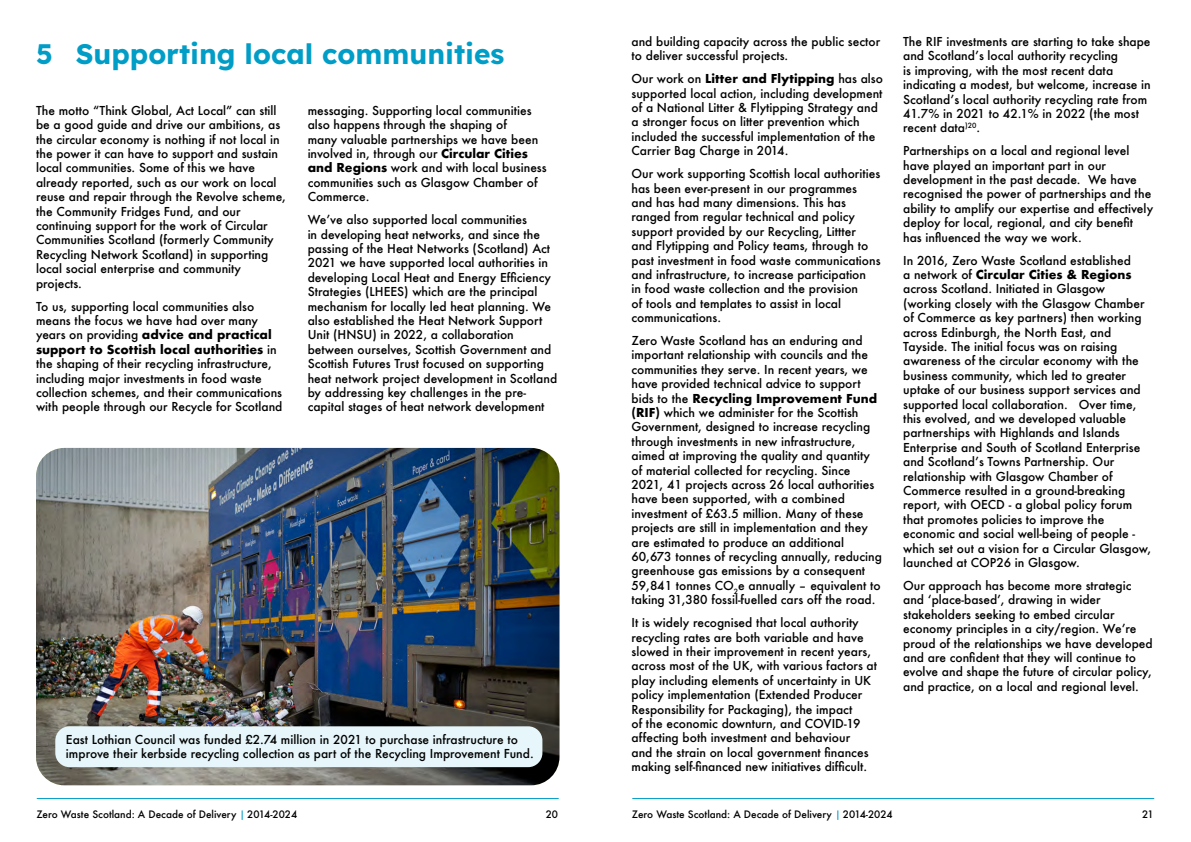
<style>
.page{position:relative;width:1191px;height:842px;background:#fff}
.page>*{position:absolute;margin:0;border:0;box-sizing:border-box;transform-origin:0 0}
.Heading_1{font:28px "Lexend";color:#009dc7}
.Main_Body_Paragraph_Text{font:500 12px/14.4px "Futura";color:#000}
.t1{font:500 10px "Futura";color:#000}
.s1{font-weight:700}
.s2{font-stretch:condensed;color:#009dc7}
</style>
<div class="page">
<hr style="left:37px;top:798px;width:521px;height:1px;background:#009dc7">
<hr style="left:632px;top:798px;width:521px;height:1px;background:#009dc7">
<img style="left:36px;top:448px;width:523px;height:337px">
<div style="left:55px;top:726px;width:487px;height:41px;background:#e6f6fa;border-radius:14px"></div>
<h1 class="Heading_1" style="left:36px;top:34px;width:470px">5 Supporting local communities</h1>
<p class="Main_Body_Paragraph_Text" style="left:631px;top:34px;width:250px">and building capacity across the public sector to deliver successful projects.</p>
<p class="Main_Body_Paragraph_Text" style="left:631px;top:71px;width:253px">Our work on <span class="s1">Litter and Flytipping</span> has also supported local action, including development of a National Litter &amp; Flytipping Strategy and a stronger focus on litter prevention which included the successful implementation of the Carrier Bag Charge in 2014.</p>
<p class="Main_Body_Paragraph_Text" style="left:631px;top:166px;width:251px">Our work supporting Scottish local authorities has been ever-present in our programmes and has had many dimensions. This has ranged from regular technical and policy support provided by our Recycling, Littter<br>and Flytipping and Policy teams, through to past investment in food waste communications and infrastructure, to increase participation<br>in food waste collection and the provision<br>of tools and templates to assist in local communications.</p>
<p class="Main_Body_Paragraph_Text" style="left:631px;top:333px;width:252px">Zero Waste Scotland has an enduring and important relationship with councils and the communities they serve. In recent years, we have provided technical advice to support bids to the <span class="s1">Recycling Improvement Fund (RIF)</span> which we administer for the Scottish Government, designed to increase recycling through investments in new infrastructure, aimed at improving the quality and quantity of material collected for recycling. Since 2021, 41 projects across 26 local authorities have been supported, with a combined investment of £63.5 million. Many of these projects are still in implementation and they are estimated to produce an additional 60,673 tonnes of recycling annually, reducing greenhouse gas emissions by a consequent 59,841 tonnes CO<sub>2</sub>e annually – equivalent to taking 31,380 fossil-fuelled cars off the road.</p>
<p class="Main_Body_Paragraph_Text" style="left:631px;top:615px;width:247px">It is widely recognised that local authority recycling rates are both variable and have slowed in their improvement in recent years, across most of the UK, with various factors at play including elements of uncertainty in UK policy implementation (Extended Producer Responsibility for Packaging), the impact<br>of the economic downturn, and COVID-19 affecting both investment and behaviour<br>and the strain on local government finances making self-financed new initiatives difficult.</p>
<p class="Main_Body_Paragraph_Text" style="left:36px;top:103px;width:251px">The motto “Think Global, Act Local” can still be a good guide and drive our ambitions, as the circular economy is nothing if not local in the power it can have to support and sustain local communities. Some of this we have already reported, such as our work on local reuse and repair through the Revolve scheme, the Community Fridges Fund, and our continuing support for the work of Circular Communities Scotland (formerly Community Recycling Network Scotland) in supporting local social enterprise and community projects.</p>
<p class="Main_Body_Paragraph_Text" style="left:36px;top:299px;width:248px">To us, supporting local communities also means the focus we have had over many years on providing <span class="s1">advice and practical support to Scottish local authorities</span> in the shaping of their recycling infrastructure, including major investments in food waste collection schemes, and their communications with people through our Recycle for Scotland</p>
<p class="Main_Body_Paragraph_Text" style="left:308px;top:103px;width:240px">messaging. Supporting local communities also happens through the shaping of<br>many valuable partnerships we have been involved in, through our <span class="s1">Circular Cities and Regions</span> work and with local business communities such as Glasgow Chamber of Commerce.</p>
<p class="Main_Body_Paragraph_Text" style="left:308px;top:212px;width:251px">We’ve also supported local communities<br>in developing heat networks, and since the passing of the Heat Networks (Scotland) Act 2021 we have supported local authorities in developing Local Heat and Energy Efficiency Strategies (LHEES) which are the principal mechanism for locally led heat planning. We also established the Heat Network Support Unit (HNSU) in 2022, a collaboration between ourselves, Scottish Government and Scottish Futures Trust focused on supporting heat network project development in Scotland by addressing key challenges in the pre&shy;capital stages of heat network development</p>
<p class="Main_Body_Paragraph_Text" style="left:66px;top:732px;width:469px">East Lothian Council was funded £2.74 million in 2021 to purchase infrastructure to improve their kerbside recycling collection as part of the Recycling Improvement Fund.</p>
<p class="Main_Body_Paragraph_Text" style="left:903px;top:34px;width:249px">The RIF investments are starting to take shape and Scotland’s local authority recycling<br>is improving, with the most recent data indicating a modest, but welcome, increase in Scotland’s local authority recycling rate from 41.7% in 2021 to 42.1% in 2022 (the most recent data<sup>)20</sup>.</p>
<p class="Main_Body_Paragraph_Text" style="left:903px;top:143px;width:251px">Partnerships on a local and regional level have played an important part in our development in the past decade. We have recognised the power of partnerships and the ability to amplify our expertise and effectively deploy for local, regional, and city benefit has influenced the way we work.</p>
<p class="Main_Body_Paragraph_Text" style="left:903px;top:253px;width:250px">In 2016, Zero Waste Scotland established<br>a network of <span class="s1">Circular Cities &amp; Regions </span>across Scotland. Initiated in Glasgow (working closely with the Glasgow Chamber of Commerce as key partners) then working across Edinburgh, the North East, and Tayside. The initial focus was on raising awareness of the circular economy with the business community, which led to greater uptake of our business support services and supported local collaboration. Over time, this evolved, and we developed valuable partnerships with Highlands and Islands Enterprise and South of Scotland Enterprise and Scotland’s Towns Partnership. Our relationship with Glasgow Chamber of Commerce resulted in a ground-breaking report, with OECD - a global policy forum that promotes policies to improve the economic and social well-being of people - which set out a vision for a Circular Glasgow, launched at COP26 in Glasgow.</p>
<p class="Main_Body_Paragraph_Text" style="left:903px;top:578px;width:251px">Our approach has become more strategic and ‘place-based’, drawing in wider stakeholders seeking to embed circular economy principles in a city/region. We’re proud of the relationships we have developed and are confident that they will continue to evolve and shape the future of circular policy, and practice, on a local and regional level.</p>
<p class="t1" style="left:36px;top:808px;width:262px">Zero Waste Scotland: A Decade of Delivery <span class="s2">|</span> 2014-2024</p>
<p class="t1" style="left:546px;top:807px;width:14px">20</p>
<p class="t1" style="left:632px;top:808px;width:262px">Zero Waste Scotland: A Decade of Delivery <span class="s2">|</span> 2014-2024</p>
<p class="t1" style="left:1142px;top:807px;width:13px">21</p>
</div>
